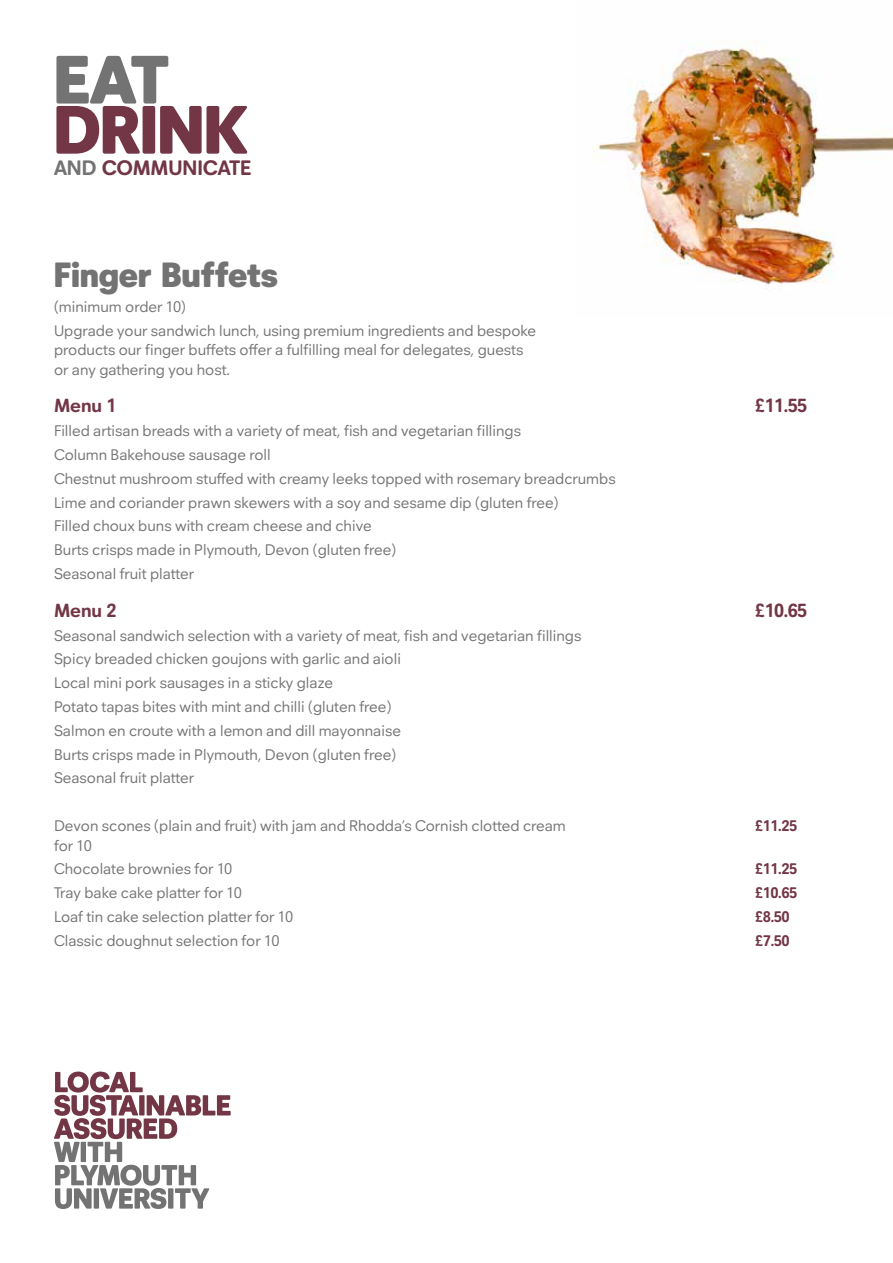
<style>
.page{position:relative;width:893px;height:1263px;background:#fff}
.page>*{position:absolute;margin:0;border:0;box-sizing:border-box;transform-origin:0 0}
.t1{font:900 70.2px "Neuzeitfor Plymouth";color:#723646}
.t2{font:900 70.2px "Neuzeitfor Plymouth";color:#747373}
.t3{font:900 36px "Neuzeitfor Plymouth";letter-spacing:.01em;color:#747373}
.t4{font:700 21.45px "Neuzeitfor Plymouth";color:#723646}
.t5{font:700 19.5px "Neuzeitfor Plymouth";color:#723646}
.t6{font:15.75px/23.9px "Neuzeitfor Plymouth";color:#747373}
.t7{font:700 15.75px "Neuzeitfor Plymouth";color:#723646}
.s1{color:#747373}
</style>
<div class="page">
<svg style="left:54px;top:1071px;width:177px;height:138px"></svg>
<img style="left:593px;top:48px;width:300px;height:242px">
<h1 class="t2" style="left:54px;top:35px;width:117px">EAT</h1>
<h1 class="t1" style="left:54px;top:85px;width:195px">DRINK</h1>
<h3 class="t4" style="left:54px;top:155px;width:199px"><span class="s1">AND</span> COMMUNICATE</h3>
<h2 class="t3" style="left:54px;top:251px;width:225px">Finger Buffets</h2>
<p class="t6" style="left:54px;top:295px;width:484px">(minimum order 10)<br>Upgrade your sandwich lunch, using premium ingredients and bespoke</p>
<p class="t6" style="left:54px;top:340px;width:471px;line-height:19.5px">products our finger buffets offer a fulfilling meal for delegates, guests or any gathering you host.</p>
<p class="t5" style="left:54px;top:394px;width:64px">Menu 1</p>
<p class="t5" style="left:756px;top:394px;width:53px">£11.55</p>
<p class="t6" style="left:54px;top:419px;width:563px">Filled artisan breads with a variety of meat, fish and vegetarian fillings<br>Column Bakehouse sausage roll<br>Chestnut mushroom stuffed with creamy leeks topped with rosemary breadcrumbs Lime and coriander prawn skewers with a soy and sesame dip (gluten free)<br>Filled choux buns with cream cheese and chive<br>Burts crisps made in Plymouth, Devon (gluten free)<br>Seasonal fruit platter</p>
<p class="t5" style="left:54px;top:598px;width:64px">Menu 2</p>
<p class="t5" style="left:756px;top:598px;width:53px">£10.65</p>
<p class="t6" style="left:54px;top:623px;width:529px">Seasonal sandwich selection with a variety of meat, fish and vegetarian fillings Spicy breaded chicken goujons with garlic and aioli<br>Local mini pork sausages in a sticky glaze<br>Potato tapas bites with mint and chilli (gluten free)<br>Salmon en croute with a lemon and dill mayonnaise<br>Burts crisps made in Plymouth, Devon (gluten free)<br>Seasonal fruit platter</p>
<p class="t6" style="left:54px;top:816px;width:513px;line-height:19.5px">Devon scones (plain and fruit) with jam and Rhodda’s Cornish clotted cream for 10</p>
<p class="t7" style="left:756px;top:816px;width:43px">£11.25</p>
<p class="t6" style="left:54px;top:857px;width:179px">Chocolate brownies for 10</p>
<p class="t7" style="left:756px;top:859px;width:43px">£11.25</p>
<p class="t6" style="left:54px;top:881px;width:189px">Tray bake cake platter for 10</p>
<p class="t7" style="left:756px;top:883px;width:43px">£10.65</p>
<p class="t6" style="left:54px;top:904px;width:240px">Loaf tin cake selection platter for 10</p>
<p class="t7" style="left:756px;top:907px;width:35px">£8.50</p>
<p class="t6" style="left:54px;top:928px;width:227px">Classic doughnut selection for 10</p>
<p class="t7" style="left:756px;top:931px;width:35px">£7.50</p>
</div>
